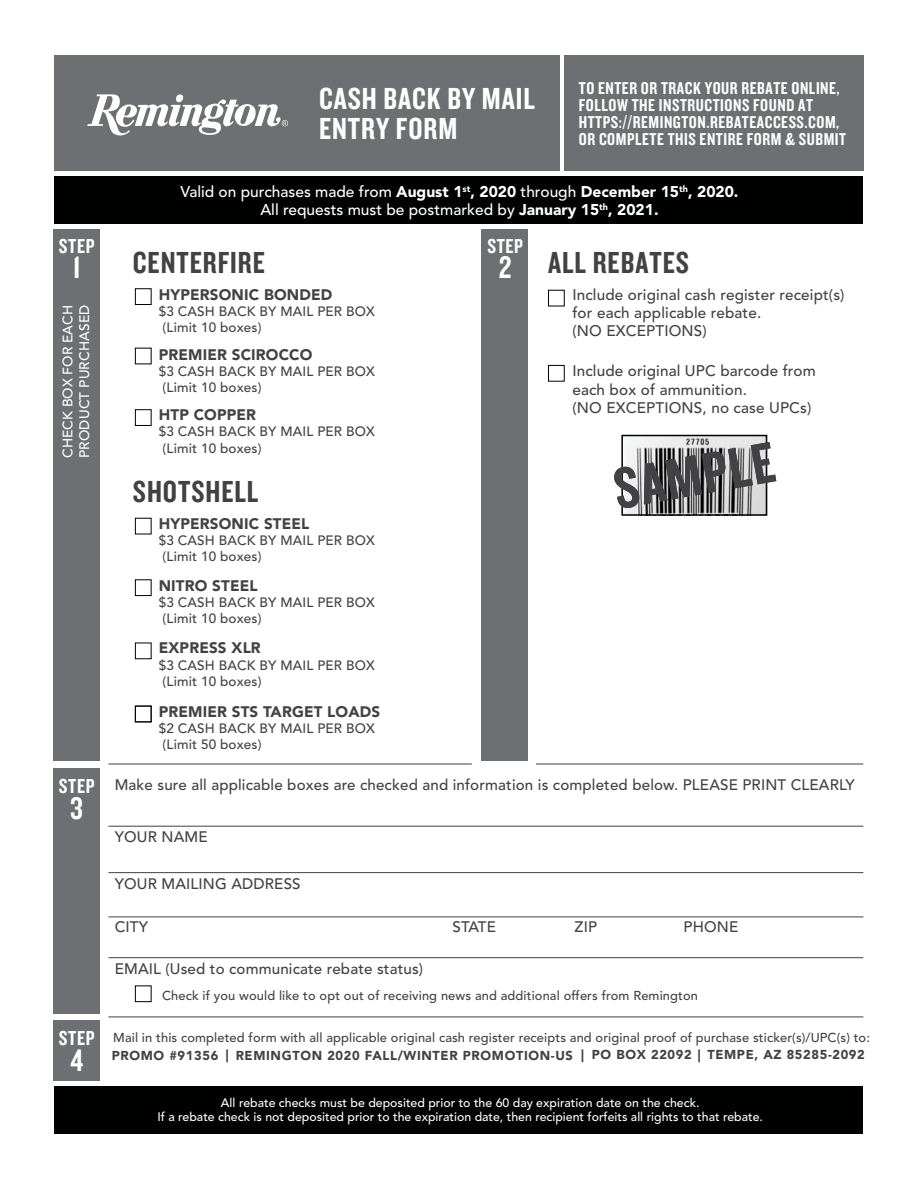
<style>
.page{position:relative;width:918px;height:1188px;background:#fff}
.page>*{position:absolute;margin:0;border:0;box-sizing:border-box;transform-origin:0 0}
.t1{font:32.4px "Knockout HTF49 Liteweight";color:#fff}
.t2{font:31.65px "Knockout HTF49 Liteweight";letter-spacing:.03em;color:#424143}
.t3{font:31.65px/30px "Knockout HTF49 Liteweight";letter-spacing:.03em;color:#fff}
.t4{font:21px "Knockout HTF49 Liteweight";letter-spacing:.03em;color:#fff}
.t5{font:17.85px/17px "Knockout HTF49 Liteweight";letter-spacing:.03em;color:#fff}
.t6{font:500 15.45px/18.6px "Avenir LT Pro";color:#fff;text-align:center}
.t7{font:500 15.3px/18.3px "Avenir LT Pro";letter-spacing:.01em;color:#424143}
.t8{font:500 15.15px "Avenir LT Pro";letter-spacing:.01em;color:#424143}
.t9{font:900 15.15px "Avenir LT Pro";letter-spacing:.01em;color:#424143}
.t10{font:500 13.65px/16.5px "Avenir LT Pro";letter-spacing:.01em;color:#fff}
.t11{font:500 13.5px/16.2px "Avenir LT Pro";letter-spacing:.01em;color:#424143}
.t12{font:500 12.9px "Avenir LT Pro";letter-spacing:.01em;color:#424143}
.t13{font:900 12.9px "Avenir LT Pro";letter-spacing:.05em;color:#424143}
.t14{font:500 12.3px/14.9px "Avenir LT Pro";color:#fff;text-align:center}
.s1{font-weight:900}
.s2{font-size:32.4px;color:#fff}
</style>
<div class="page">
<div style="left:54px;top:55px;width:506px;height:116px;background:#6e6f72"></div>
<div style="left:53px;top:229px;width:47px;height:532px;background:#6e6f72"></div>
<div style="left:53px;top:769px;width:47px;height:245px;background:#6e6f72"></div>
<div style="left:53px;top:1020px;width:47px;height:60px;background:#6e6f72"></div>
<div style="left:481px;top:230px;width:46px;height:531px;background:#6e6f72"></div>
<div style="left:54px;top:176px;width:809px;height:47px;background:#000101"></div>
<div style="left:564px;top:55px;width:299px;height:116px;background:#6e6f72"></div>
<hr style="left:108px;top:764px;width:364px;height:1px;background:#424143">
<hr style="left:108px;top:826px;width:755px;height:1px;background:#424143">
<hr style="left:108px;top:872px;width:755px;height:1px;background:#424143">
<hr style="left:108px;top:917px;width:755px;height:1px;background:#424143">
<hr style="left:108px;top:957px;width:755px;height:1px;background:#424143">
<hr style="left:108px;top:1017px;width:755px;height:1px;background:#424143">
<hr style="left:536px;top:764px;width:327px;height:1px;background:#424143">
<img style="left:625px;top:438px;width:139px;height:75px">
<svg style="left:87px;top:94px;width:201px;height:42px"></svg>
<div style="left:621px;top:435px;width:146px;height:81px;border:2px solid #000101"></div>
<svg style="left:614px;top:442px;width:162px;height:67px;background:#888"></svg>
<div style="left:54px;top:1086px;width:809px;height:48px;background:#000101"></div>
<div style="left:135px;top:288px;width:17px;height:17px;border:1px solid #000101"></div>
<div style="left:548px;top:290px;width:17px;height:16px;border:1px solid #000101"></div>
<div style="left:548px;top:365px;width:17px;height:17px;border:1px solid #000101"></div>
<div style="left:135px;top:348px;width:17px;height:16px;border:1px solid #000101"></div>
<div style="left:135px;top:409px;width:17px;height:17px;border:1px solid #000101"></div>
<div style="left:135px;top:518px;width:17px;height:16px;border:1px solid #000101"></div>
<div style="left:135px;top:579px;width:17px;height:17px;border:1px solid #000101"></div>
<div style="left:135px;top:643px;width:17px;height:16px;border:1px solid #000101"></div>
<div style="left:135px;top:706px;width:17px;height:16px;border:1px solid #000101"></div>
<div style="left:135px;top:986px;width:17px;height:16px;border:1px solid #000101"></div>
<h3 class="t4" style="left:59px;top:235px;width:37px">STEP</h3>
<h1 class="t1" style="left:73px;top:251px;width:10px">1</h1>
<p class="t10" style="left:60px;top:458px;width:155px;rotate:-90deg">CHECK BOX FOR EACH<br>PRODUCT PURCHASED</p>
<h3 class="t4" style="left:59px;top:775px;width:37px">STEP</h3>
<h1 class="t1" style="left:70px;top:792px;width:14px">3</h1>
<h3 class="t4" style="left:59px;top:1027px;width:37px">STEP</h3>
<h1 class="t1" style="left:70px;top:1043px;width:14px">4</h1>
<h2 class="t3" style="left:319px;top:84px;width:217px">CASH BACK BY MAIL<br>ENTRY FORM</h2>
<h3 class="t5" style="left:579px;top:81px;width:269px">TO ENTER OR TRACK YOUR REBATE ONLINE, FOLLOW THE INSTRUCTIONS FOUND AT HTTPS://REMINGTON.REBATEACCESS.COM, OR COMPLETE THIS ENTIRE FORM &amp; SUBMIT</h3>
<p class="t6" style="left:180px;top:182px;width:560px">Valid on purchases made from <span class="s1">August 1</span><sup>st</sup><span class="s1">, 2020</span> through <span class="s1">December 15</span><sup>th</sup><span class="s1">, 2020.<br></span>All requests must be postmarked by <span class="s1">January 15</span><sup>th</sup><span class="s1">, 2021.</span></p>
<h2 class="t2" style="left:133px;top:247px;width:133px">CENTERFIRE</h2>
<p class="t9" style="left:159px;top:285px;width:175px">HYPERSONIC BONDED</p>
<p class="t11" style="left:159px;top:303px;width:218px">$3 CASH BACK BY MAIL PER BOX (Limit 10 boxes)</p>
<p class="t9" style="left:159px;top:345px;width:155px">PREMIER SCIROCCO</p>
<p class="t11" style="left:159px;top:363px;width:218px">$3 CASH BACK BY MAIL PER BOX (Limit 10 boxes)</p>
<p class="t9" style="left:159px;top:406px;width:99px">HTP COPPER</p>
<p class="t11" style="left:159px;top:424px;width:218px">$3 CASH BACK BY MAIL PER BOX (Limit 10 boxes)</p>
<h2 class="t2" style="left:133px;top:476px;width:127px">SHOTSHELL</h2>
<h3 class="t4" style="left:487px;top:235px;width:37px">STEP</h3>
<h2 class="t2" style="left:499px;top:247px;width:192px"><span class="s2">2</span> ALL REBATES</h2>
<p class="t7" style="left:572px;top:286px;width:274px">Include original cash register receipt(s) for each applicable rebate.<br>(NO EXCEPTIONS)</p>
<p class="t7" style="left:572px;top:362px;width:245px">Include original UPC barcode from each box of ammunition.<br>(NO EXCEPTIONS, no case UPCs)</p>
<p class="t9" style="left:159px;top:514px;width:152px">HYPERSONIC STEEL</p>
<p class="t11" style="left:159px;top:532px;width:218px">$3 CASH BACK BY MAIL PER BOX (Limit 10 boxes)</p>
<p class="t9" style="left:159px;top:576px;width:100px">NITRO STEEL</p>
<p class="t11" style="left:159px;top:594px;width:218px">$3 CASH BACK BY MAIL PER BOX (Limit 10 boxes)</p>
<p class="t9" style="left:159px;top:639px;width:104px">EXPRESS XLR</p>
<p class="t11" style="left:159px;top:657px;width:218px">$3 CASH BACK BY MAIL PER BOX (Limit 10 boxes)</p>
<p class="t9" style="left:159px;top:702px;width:223px">PREMIER STS TARGET LOADS</p>
<p class="t11" style="left:159px;top:720px;width:218px">$2 CASH BACK BY MAIL PER BOX (Limit 50 boxes)</p>
<p class="t8" style="left:115px;top:776px;width:742px">Make sure all applicable boxes are checked and information is completed below. PLEASE PRINT CLEARLY</p>
<p class="t8" style="left:115px;top:828px;width:94px">YOUR NAME</p>
<p class="t8" style="left:115px;top:875px;width:187px">YOUR MAILING ADDRESS</p>
<p class="t8" style="left:115px;top:917px;width:35px">CITY</p>
<p class="t8" style="left:115px;top:959px;width:310px">EMAIL (Used to communicate rebate status)</p>
<p class="t8" style="left:453px;top:917px;width:45px">STATE</p>
<p class="t8" style="left:575px;top:917px;width:24px">ZIP</p>
<p class="t8" style="left:684px;top:917px;width:56px">PHONE</p>
<p class="t12" style="left:162px;top:988px;width:538px">Check if you would like to opt out of receiving news and additional offers from Remington</p>
<p class="t12" style="left:113px;top:1030px;width:758px">Mail in this completed form with all applicable original cash register receipts and original proof of purchase sticker(s)/UPC(s) to:</p>
<p class="t13" style="left:112px;top:1047px;width:755px">PROMO #91356 | REMINGTON 2020 FALL/WINTER PROMOTION-US | PO BOX 22092 | TEMPE, AZ 85285-2092</p>
<p class="t14" style="left:157px;top:1095px;width:607px">All rebate checks must be deposited prior to the 60 day expiration date on the check.<br>If a rebate check is not deposited prior to the expiration date, then recipient forfeits all rights to that rebate.</p>
</div>
